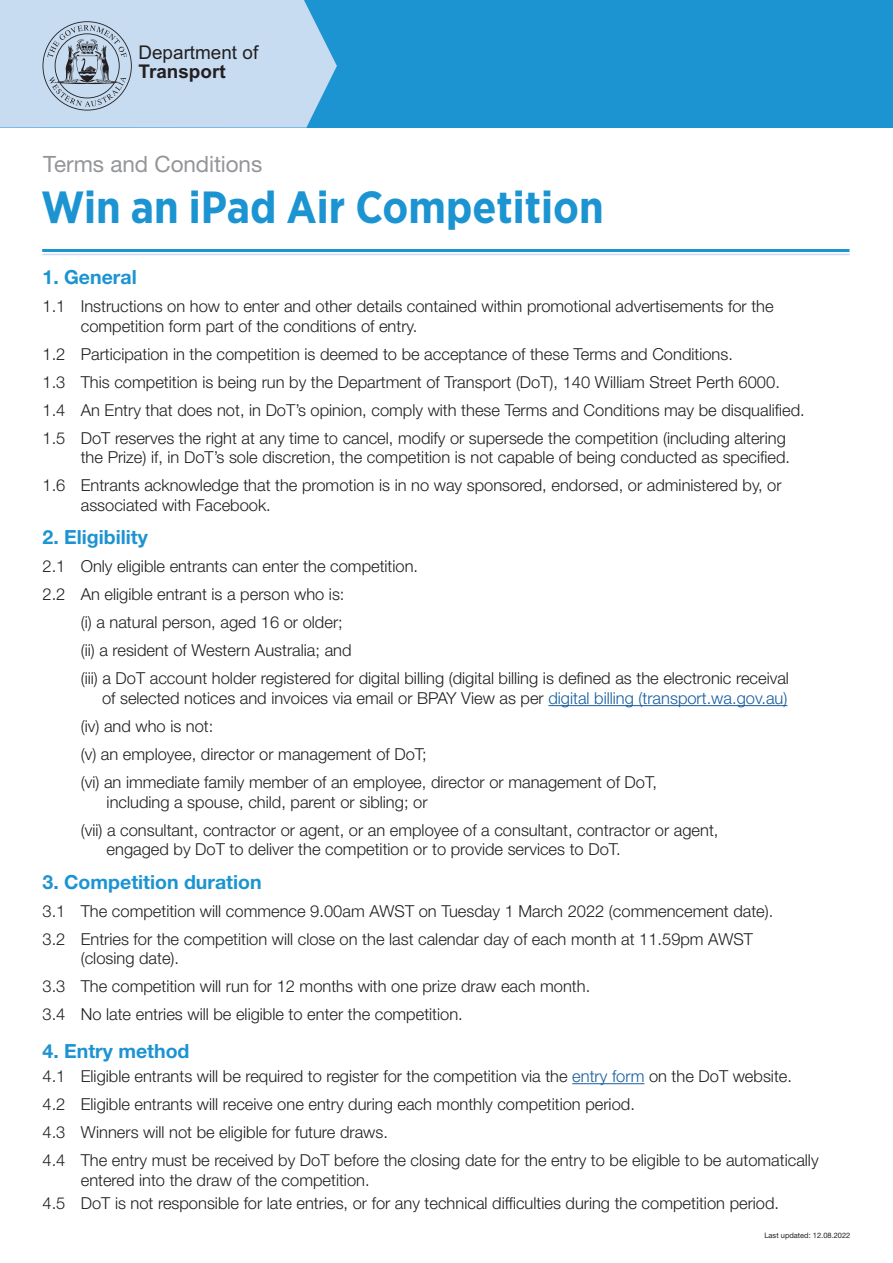
<style>
.page{position:relative;width:893px;height:1263px;background:#fff}
.page>*{position:absolute;margin:0;border:0;box-sizing:border-box;transform-origin:0 0}
.t1{font:700 45px "Gotham Narrow";color:#1c94d2}
.Fact_Sheet_title{font:22.5px "Helvetica Neue LT Std";letter-spacing:-.005em;color:#939598}
.t2{font:700 19.5px "Helvetica Neue LT Std";color:#1c94d2}
.t3{font:18.9px "Arial";color:#231f20}
.t4{font:700 18.9px "Arial";color:#231f20}
.t5{font:300 16.5px/19.5px "Helvetica Neue LT Std";color:#231f20}
.t6{font:7.5px "Helvetica Neue LT Std";color:#231f20}
.s1{color:#175d9e}
</style>
<div class="page">
<div style="left:0;top:0;width:893px;height:128px;background:#1c94d2"></div>
<svg style="left:0;top:0;width:337px;height:128px;background:#b8d2e8"></svg>
<hr style="left:43px;top:254px;width:807px;height:1px;background:#c7dcf1">
<hr style="left:548px;top:705px;width:239px;height:1px;background:#175d9e">
<hr style="left:572px;top:1083px;width:72px;height:1px;background:#175d9e">
<hr style="left:42px;top:249px;width:807px;height:3px;background:#1c94d2">
<p class="t3" style="left:138px;top:40px;width:121px">Department of</p>
<p class="t4" style="left:138px;top:59px;width:89px">Transport</p>
<p class="Fact_Sheet_title" style="left:43px;top:151px;width:221px">Terms and Conditions</p>
<h1 class="t1" style="left:41px;top:179px;width:564px">Win an iPad Air Competition</h1>
<p class="t2" style="left:43px;top:265px;width:96px">1. General</p>
<p class="t5" style="left:81px;top:296px;width:694px;text-indent:-38px">1.1 Instructions on how to enter and other details contained within promotional advertisements for the competition form part of the conditions of entry.</p>
<p class="t5" style="left:43px;top:344px;width:692px">1.2 Participation in the competition is deemed to be acceptance of these Terms and Conditions.</p>
<p class="t5" style="left:43px;top:372px;width:739px">1.3 This competition is being run by the Department of Transport (DoT), 140 William Street Perth 6000.</p>
<p class="t5" style="left:43px;top:400px;width:764px">1.4 An Entry that does not, in DoT’s opinion, comply with these Terms and Conditions may be disqualified.</p>
<p class="t5" style="left:43px;top:428px;width:749px;text-align:right">1.5 DoT reserves the right at any time to cancel, modify or supersede the competition (including altering the Prize) if, in DoT’s sole discretion, the competition is not capable of being conducted as specified.</p>
<p class="t5" style="left:81px;top:475px;width:702px;text-indent:-38px">1.6 Entrants acknowledge that the promotion is in no way sponsored, endorsed, or administered by, or associated with Facebook.</p>
<p class="t2" style="left:43px;top:525px;width:107px">2. Eligibility</p>
<p class="t5" style="left:43px;top:556px;width:377px">2.1 Only eligible entrants can enter the competition.</p>
<p class="t5" style="left:43px;top:584px;width:304px">2.2 An eligible entrant is a person who is:</p>
<p class="t5" style="left:81px;top:612px;width:263px">(i) a natural person, aged 16 or older;</p>
<p class="t5" style="left:81px;top:640px;width:272px">(ii) a resident of Western Australia; and</p>
<p class="t5" style="left:81px;top:668px;width:710px;text-align:right">(iii) a DoT account holder registered for digital billing (digital billing is defined as the electronic receival of selected notices and invoices via email or BPAY View as per <span class="s1">digital billing (transport.wa.gov.au)</span></p>
<p class="t5" style="left:81px;top:716px;width:134px">(iv) and who is not:</p>
<p class="t5" style="left:81px;top:744px;width:348px">(v) an employee, director or management of DoT;</p>
<p class="t5" style="left:107px;top:772px;width:552px;text-indent:-26px">(vi) an immediate family member of an employee, director or management of DoT, including a spouse, child, parent or sibling; or</p>
<p class="t5" style="left:107px;top:819px;width:613px;text-indent:-26px">(vii) a consultant, contractor or agent, or an employee of a consultant, contractor or agent, engaged by DoT to deliver the competition or to provide services to DoT.</p>
<p class="t2" style="left:43px;top:870px;width:221px">3. Competition duration</p>
<p class="t5" style="left:43px;top:901px;width:732px">3.1 The competition will commence 9.00am AWST on Tuesday 1 March 2022 (commencement date).</p>
<p class="t5" style="left:81px;top:929px;width:674px;text-indent:-38px">3.2 Entries for the competition will close on the last calendar day of each month at 11.59pm AWST (closing date).</p>
<p class="t5" style="left:43px;top:976px;width:549px">3.3 The competition will run for 12 months with one prize draw each month.</p>
<p class="t5" style="left:43px;top:1004px;width:422px">3.4 No late entries will be eligible to enter the competition.</p>
<p class="t2" style="left:43px;top:1039px;width:148px">4. Entry method</p>
<p class="t5" style="left:43px;top:1066px;width:751px">4.1 Eligible entrants will be required to register for the competition via the <span class="s1">entry form</span> on the DoT website.</p>
<p class="t5" style="left:43px;top:1094px;width:594px">4.2 Eligible entrants will receive one entry during each monthly competition period.</p>
<p class="t5" style="left:43px;top:1122px;width:347px">4.3 Winners will not be eligible for future draws.</p>
<p class="t5" style="left:81px;top:1150px;width:739px;text-indent:-38px">4.4 The entry must be received by DoT before the closing date for the entry to be eligible to be automatically entered into the draw of the competition.</p>
<p class="t5" style="left:43px;top:1193px;width:738px">4.5 DoT is not responsible for late entries, or for any technical difficulties during the competition period.</p>
<p class="t6" style="left:764px;top:1230px;width:88px">Last updated: 12.08.2022</p>
</div>
